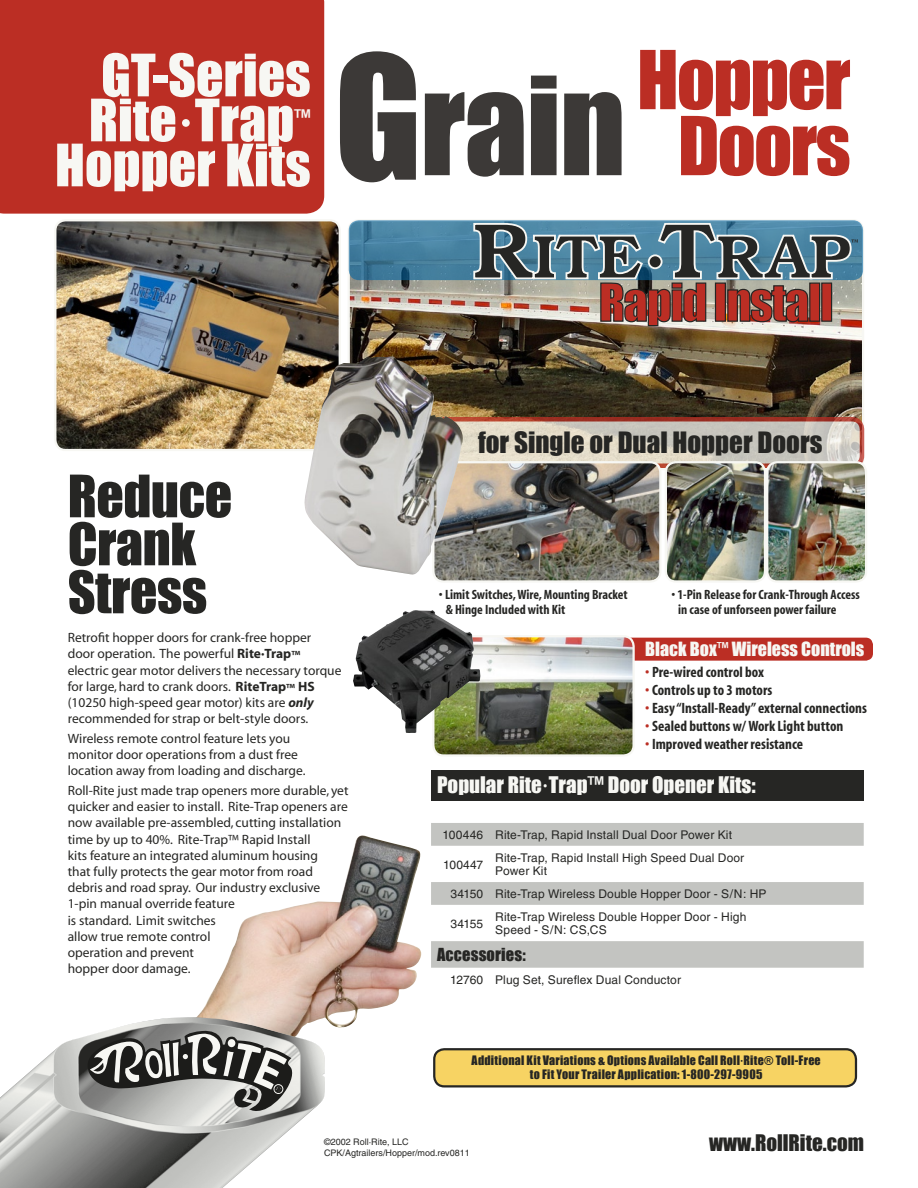
<style>
.page{position:relative;width:918px;height:1188px;background:#fff}
.page>*{position:absolute;margin:0;border:0;box-sizing:border-box;transform-origin:0 0}
.t1{font:126px "Impact";color:#3c3937}
.t2{font:75px/66px "Impact";letter-spacing:-.025em;color:#bb2e24;text-align:center}
.t3{font:54px/45px "Impact";color:#f7f7f3}
.t4{font:54px/48px "Impact";letter-spacing:-.01em;color:#262624}
.t5{font:27px "Impact";color:#262624}
.t6{font:21px "Impact";color:#f7f7f3}
.t7{font:21px "Impact";color:#262624}
.t8{font:18px "Impact";color:#f7f7f3}
.t9{font:16.5px "Impact";letter-spacing:.01em;color:#262624}
.t10{font:700 condensed 15px "Myriad";color:#262624}
.t11{font:13.5px/16.2px "Myriad";color:#262624}
.t12{font:700 condensed 13.5px/15px "Myriad";color:#262624}
.t13{font:12px/13.5px "Helvetica";letter-spacing:.015em;color:#262624}
.t14{font:12px/14.4px "Impact";letter-spacing:.02em;color:#262624;text-align:center}
.t15{font:9px/10.8px "Helvetica";color:#262624}
.s1{font-size:159px}
.s2{font-weight:700}
.s3{font-weight:700;font-size:10.5px}
.s4{font-weight:700;font-style:italic}
.s5{font-size:15px}
.s6{color:#bb2e24}
</style>
<div class="page">
<img style="left:57px;top:222px;width:281px;height:226px">
<div style="left:54px;top:219px;width:287px;height:232px;border:2px solid #f7f7f3;border-radius:10px"></div>
<img style="left:351px;top:222px;width:510px;height:197px">
<svg style="left:349px;top:220px;width:514px;height:60px;background:#4b84a3"></svg>
<div style="left:434px;top:1049px;width:422px;height:37px;background:#f7d363;border-radius:10px"></div>
<div style="left:433px;top:1048px;width:424px;height:40px;border:2px solid #262624;border-radius:10px"></div>
<img style="left:197px;top:835px;width:225px;height:193px">
<div style="left:572px;top:638px;width:301px;height:23px;background:#bb2e24;border-radius:7px"></div>
<div style="left:0;top:0;width:324px;height:214px;background:#bb2e24"></div>
<img style="left:0;top:1017px;width:325px;height:171px">
<svg style="left:81px;top:1029px;width:212px;height:89px;background:#8a8a88"></svg>
<img style="left:435px;top:637px;width:199px;height:117px">
<div style="left:432px;top:635px;width:203px;height:122px;border:2px solid #f7f7f3;border-radius:10px"></div>
<div style="left:431px;top:770px;width:433px;height:30px;background:#262624"></div>
<svg style="left:431px;top:823px;width:433px;height:145px"></svg>
<svg style="left:434px;top:419px;width:428px;height:47px;background:#d5d0c4"></svg>
<div style="left:432px;top:417px;width:432px;height:51px;border:4px solid #bb2e24;border-radius:10px"></div>
<img style="left:666px;top:462px;width:99px;height:118px">
<div style="left:665px;top:461px;width:101px;height:122px;border:2px solid #f7f7f3;border-radius:10px"></div>
<img style="left:435px;top:462px;width:225px;height:118px">
<div style="left:432px;top:461px;width:229px;height:122px;border:2px solid #f7f7f3;border-radius:10px"></div>
<img style="left:353px;top:610px;width:128px;height:123px">
<img style="left:303px;top:356px;width:163px;height:219px">
<img style="left:767px;top:462px;width:97px;height:118px">
<div style="left:766px;top:461px;width:101px;height:122px;border:2px solid #f7f7f3;border-radius:10px"></div>
<svg style="left:473px;top:223px;width:385px;height:104px;background:#7c7779"></svg>
<h3 class="t3" style="left:89px;top:51px;width:223px">GT-Series<br>Rite·Trap</h3>
<h3 class="t6" style="left:294px;top:102px;width:18px">™</h3>
<h3 class="t3" style="left:55px;top:141px;width:257px">Hopper Kits</h3>
<h1 class="t1" style="left:334px;top:28px;width:293px"><span class="s1">G</span>rain</h1>
<h2 class="t2" style="left:637px;top:45px;width:215px">Hopper<br>Doors</h2>
<h3 class="t5" style="left:478px;top:422px;width:346px">for Single or Dual Hopper Doors</h3>
<h3 class="t4" style="left:68px;top:471px;width:166px">Reduce<br>Crank<br>Stress</h3>
<p class="t11" style="left:68px;top:630px;width:275px">Retrofit hopper doors for crank-free hopper<br>door operation. The powerful <span class="s2">Rite·Trap</span><span class="s3">™ </span>electric gear motor delivers the necessary torque for large, hard to crank doors. <span class="s2">RiteTrap</span><span class="s3">™</span> <span class="s2">HS </span>(10250 high-speed gear motor) kits are <span class="s4">only </span>recommended for strap or belt-style doors.</p>
<p class="t11" style="left:68px;top:731px;width:239px">Wireless remote control feature lets you monitor door operations from a dust free location away from loading and discharge.</p>
<p class="t11" style="left:68px;top:783px;width:282px">Roll-Rite just made trap openers more durable, yet quicker and easier to install. Rite-Trap openers are now available pre-assembled, cutting installation time by up to 40%. Rite-Trap™ Rapid Install<br>kits feature an integrated aluminum housing<br>that fully protects the gear motor from road debris and road spray. Our industry exclusive 1-pin manual override feature<br>is standard. Limit switches<br>allow true remote control<br>operation and prevent<br>hopper door damage.</p>
<p class="t12" style="left:446px;top:587px;width:184px;text-indent:-7px">• Limit Switches, Wire, Mounting Bracket &amp; Hinge Included with Kit</p>
<p class="t12" style="left:678px;top:587px;width:183px;text-indent:-7px">• 1-Pin Release for Crank-Through Access in case of unforseen power failure</p>
<h3 class="t8" style="left:645px;top:635px;width:221px">Black Box<span class="s5">™</span> Wireless Controls</h3>
<p class="t10" style="left:645px;top:664px;width:120px"><span class="s6">•</span> Pre-wired control box</p>
<p class="t10" style="left:645px;top:682px;width:129px"><span class="s6">•</span> Controls up to 3 motors</p>
<p class="t10" style="left:645px;top:700px;width:223px"><span class="s6">•</span> Easy “Install-Ready” external connections</p>
<p class="t10" style="left:645px;top:718px;width:200px"><span class="s6">•</span> Sealed buttons w/ Work Light button</p>
<p class="t10" style="left:645px;top:736px;width:159px"><span class="s6">•</span> Improved weather resistance</p>
<h3 class="t6" style="left:437px;top:769px;width:320px">Popular Rite·Trap™ Door Opener Kits:</h3>
<p class="t13" style="left:443px;top:828px;width:291px">100446 Rite-Trap, Rapid Install Dual Door Power Kit</p>
<p class="t13" style="left:443px;top:858px;width:42px">100447</p>
<p class="t13" style="left:495px;top:851px;width:251px">Rite-Trap, Rapid Install High Speed Dual Door<br>Power Kit</p>
<p class="t13" style="left:451px;top:887px;width:317px">34150 Rite-Trap Wireless Double Hopper Door - S/N: HP</p>
<p class="t13" style="left:451px;top:917px;width:34px">34155</p>
<p class="t13" style="left:495px;top:910px;width:253px">Rite-Trap Wireless Double Hopper Door - High<br>Speed - S/N: CS,CS</p>
<p class="t9" style="left:437px;top:942px;width:90px">Accessories:</p>
<p class="t13" style="left:450px;top:973px;width:232px">12760 Plug Set, Sureflex Dual Conductor</p>
<p class="t14" style="left:472px;top:1053px;width:351px">Additional Kit Variations &amp; Options Available Call Roll·Rite® Toll-Free to Fit Your Trailer Application: 1-800-297-9905</p>
<p class="t15" style="left:324px;top:1137px;width:147px">©2002 Roll·Rite, LLC<br>CPK/Agtrailers/Hopper/mod.rev0811</p>
<h3 class="t7" style="left:709px;top:1126px;width:157px">www.RollRite.com</h3>
</div>
